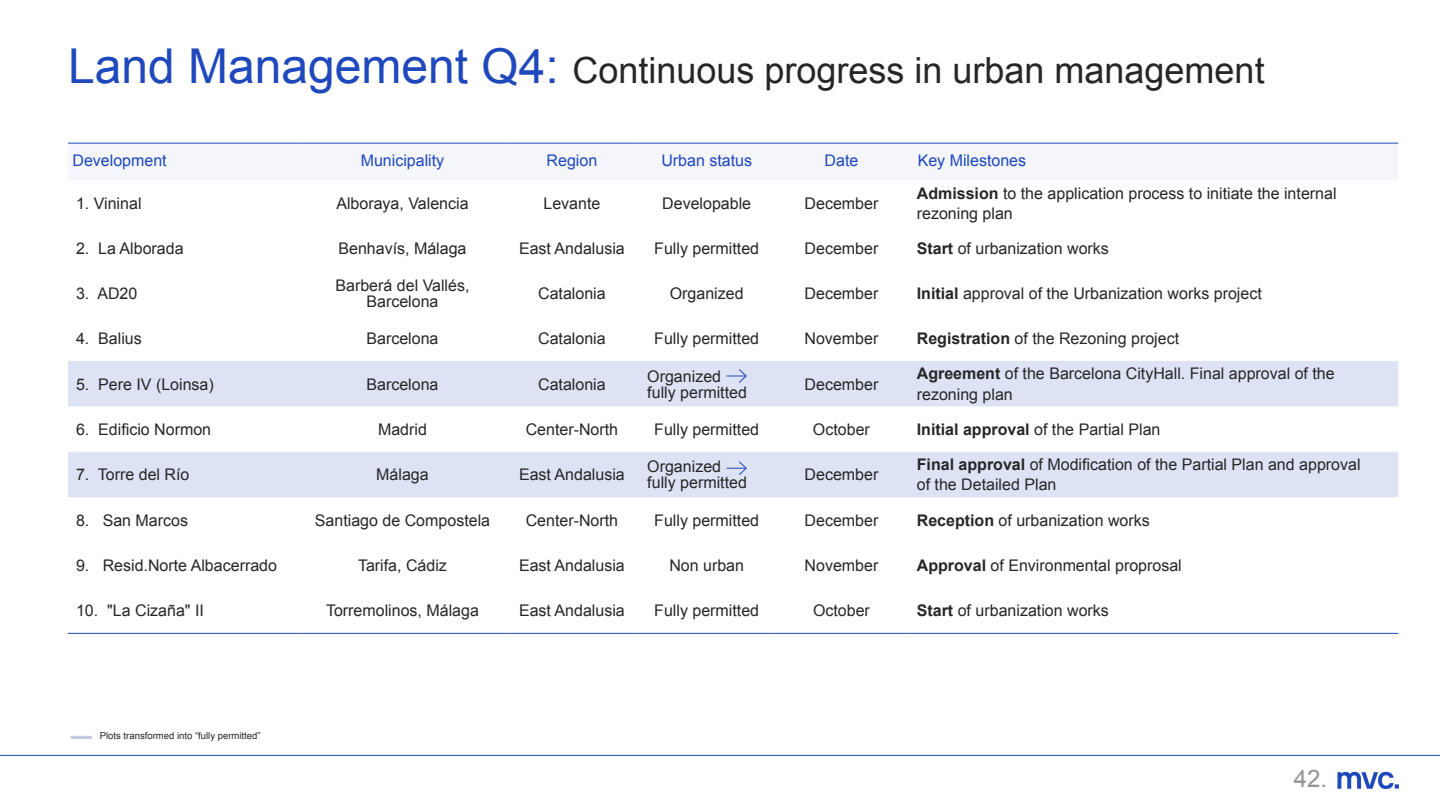
<style>
.page{position:relative;width:1440px;height:811px;background:#fff}
.page>*{position:absolute;margin:0;border:0;box-sizing:border-box;transform-origin:0 0}
.t1{font:36px "Arial";color:#262626}
.t2{font:24px "Arial";color:#939393}
.t3{font:16px/20px "Arial";color:#262626}
.t4{font:16px "Arial";color:#1e48bc}
.t5{font:9.6px "Arial";color:#262626}
.s1{font-size:48px;color:#1e48bc}
.s2{font-weight:700}
</style>
<div class="page">
<svg style="left:1337px;top:771px;width:62px;height:17px"></svg>
<hr style="left:0;top:754px;width:1440px;height:1px;background:#1e48bc">
<div style="left:68px;top:144px;width:1330px;height:36px;background:#f4f6fc"></div>
<svg style="left:68px;top:361px;width:1330px;height:136px;fill:#dde3f5"></svg>
<hr style="left:505px;top:143px;width:134px;height:1px;background:#1e48bc">
<hr style="left:639px;top:143px;width:135px;height:1px;background:#1e48bc">
<hr style="left:774px;top:143px;width:135px;height:1px;background:#1e48bc">
<hr style="left:909px;top:143px;width:489px;height:1px;background:#1e48bc">
<hr style="left:68px;top:143px;width:232px;height:1px;background:#1e48bc">
<hr style="left:300px;top:143px;width:205px;height:1px;background:#1e48bc">
<hr style="left:68px;top:632px;width:232px;height:1px;background:#1e48bc">
<hr style="left:300px;top:632px;width:205px;height:1px;background:#1e48bc">
<hr style="left:505px;top:632px;width:134px;height:1px;background:#1e48bc">
<hr style="left:639px;top:632px;width:135px;height:1px;background:#1e48bc">
<hr style="left:774px;top:632px;width:135px;height:1px;background:#1e48bc">
<hr style="left:909px;top:632px;width:489px;height:1px;background:#1e48bc">
<svg style="left:727px;top:460px;width:21px;height:16px"></svg>
<svg style="left:727px;top:368px;width:21px;height:15px"></svg>
<hr style="left:72px;top:735px;width:19px;height:3px;background:#c4cbdf">
<h1 class="t1" style="left:68px;top:47px;width:1198px"><span class="s1">Land Management Q4:</span> Continuous progress in urban management</h1>
<p class="t4" style="left:72px;top:150px;width:96px">Development</p>
<p class="t4" style="left:361px;top:150px;width:85px">Municipality</p>
<p class="t4" style="left:547px;top:150px;width:52px">Region</p>
<p class="t4" style="left:661px;top:150px;width:92px">Urban status</p>
<p class="t4" style="left:825px;top:150px;width:35px">Date</p>
<p class="t4" style="left:918px;top:150px;width:110px">Key Milestones</p>
<p class="t3" style="left:76px;top:193px;width:67px">1. Vininal</p>
<p class="t3" style="left:336px;top:193px;width:134px">Alboraya, Valencia</p>
<p class="t3" style="left:543px;top:193px;width:58px">Levante</p>
<p class="t3" style="left:662px;top:193px;width:90px">Developable</p>
<p class="t3" style="left:805px;top:193px;width:75px">December</p>
<p class="t3" style="left:917px;top:183px;width:421px"><span class="s2">Admission</span> to the application process to initiate the internal rezoning plan</p>
<p class="t3" style="left:76px;top:238px;width:109px">2. La Alborada</p>
<p class="t3" style="left:338px;top:238px;width:130px">Benhavís, Málaga</p>
<p class="t3" style="left:519px;top:238px;width:107px">East Andalusia</p>
<p class="t3" style="left:654px;top:238px;width:106px">Fully permitted</p>
<p class="t3" style="left:805px;top:238px;width:75px">December</p>
<p class="t3" style="left:917px;top:238px;width:194px"><span class="s2">Start</span> of urbanization works</p>
<p class="t3" style="left:76px;top:284px;width:63px">3. AD20</p>
<p class="t3" style="left:336px;top:278px;width:135px;line-height:16px;text-align:center">Barberá del Vallés,<br>Barcelona</p>
<p class="t3" style="left:538px;top:284px;width:69px">Catalonia</p>
<p class="t3" style="left:670px;top:284px;width:75px">Organized</p>
<p class="t3" style="left:805px;top:284px;width:75px">December</p>
<p class="t3" style="left:917px;top:284px;width:347px"><span class="s2">Initial</span> approval of the Urbanization works project</p>
<p class="t3" style="left:76px;top:329px;width:67px">4. Balius</p>
<p class="t3" style="left:366px;top:329px;width:74px">Barcelona</p>
<p class="t3" style="left:538px;top:329px;width:69px">Catalonia</p>
<p class="t3" style="left:654px;top:329px;width:106px">Fully permitted</p>
<p class="t3" style="left:805px;top:329px;width:75px">November</p>
<p class="t3" style="left:917px;top:329px;width:264px"><span class="s2">Registration</span> of the Rezoning project</p>
<p class="t3" style="left:76px;top:374px;width:139px">5. Pere IV (Loinsa)</p>
<p class="t3" style="left:366px;top:374px;width:74px">Barcelona</p>
<p class="t3" style="left:538px;top:374px;width:69px">Catalonia</p>
<p class="t3" style="left:647px;top:368px;width:101px;line-height:16px">Organized fully permitted</p>
<p class="t3" style="left:805px;top:374px;width:75px">December</p>
<p class="t3" style="left:917px;top:364px;width:419px"><span class="s2">Agreement</span> of the Barcelona CityHall. Final approval of the rezoning plan</p>
<p class="t3" style="left:76px;top:419px;width:137px">6. Edificio Normon</p>
<p class="t3" style="left:378px;top:419px;width:50px">Madrid</p>
<p class="t3" style="left:526px;top:419px;width:94px">Center-North</p>
<p class="t3" style="left:654px;top:419px;width:106px">Fully permitted</p>
<p class="t3" style="left:813px;top:419px;width:58px">October</p>
<p class="t3" style="left:917px;top:419px;width:245px"><span class="s2">Initial approval</span> of the Partial Plan</p>
<p class="t3" style="left:76px;top:464px;width:115px">7. Torre del Río</p>
<p class="t3" style="left:376px;top:464px;width:54px">Málaga</p>
<p class="t3" style="left:519px;top:464px;width:107px">East Andalusia</p>
<p class="t3" style="left:647px;top:458px;width:101px;line-height:16px">Organized fully permitted</p>
<p class="t3" style="left:805px;top:464px;width:75px">December</p>
<p class="t3" style="left:917px;top:454px;width:445px"><span class="s2">Final approval</span> of Modification of the Partial Plan and approval of the Detailed Plan</p>
<p class="t3" style="left:76px;top:510px;width:114px">8. San Marcos</p>
<p class="t3" style="left:315px;top:510px;width:177px">Santiago de Compostela</p>
<p class="t3" style="left:526px;top:510px;width:94px">Center-North</p>
<p class="t3" style="left:654px;top:510px;width:106px">Fully permitted</p>
<p class="t3" style="left:805px;top:510px;width:75px">December</p>
<p class="t3" style="left:917px;top:510px;width:234px"><span class="s2">Reception</span> of urbanization works</p>
<p class="t3" style="left:76px;top:555px;width:202px">9. Resid.Norte Albacerrado</p>
<p class="t3" style="left:358px;top:555px;width:90px">Tarifa, Cádiz</p>
<p class="t3" style="left:519px;top:555px;width:107px">East Andalusia</p>
<p class="t3" style="left:669px;top:555px;width:76px">Non urban</p>
<p class="t3" style="left:805px;top:555px;width:75px">November</p>
<p class="t3" style="left:917px;top:555px;width:266px"><span class="s2">Approval</span> of Environmental proprosal</p>
<p class="t3" style="left:76px;top:600px;width:129px">10. "La Cizaña" II</p>
<p class="t3" style="left:326px;top:600px;width:154px">Torremolinos, Málaga</p>
<p class="t3" style="left:519px;top:600px;width:107px">East Andalusia</p>
<p class="t3" style="left:654px;top:600px;width:106px">Fully permitted</p>
<p class="t3" style="left:813px;top:600px;width:58px">October</p>
<p class="t3" style="left:917px;top:600px;width:194px"><span class="s2">Start</span> of urbanization works</p>
<p class="t5" style="left:100px;top:729px;width:162px">Plots transformed into “fully permitted”</p>
<h2 class="t2" style="left:1294px;top:762px;width:35px">42.</h2>
</div>
